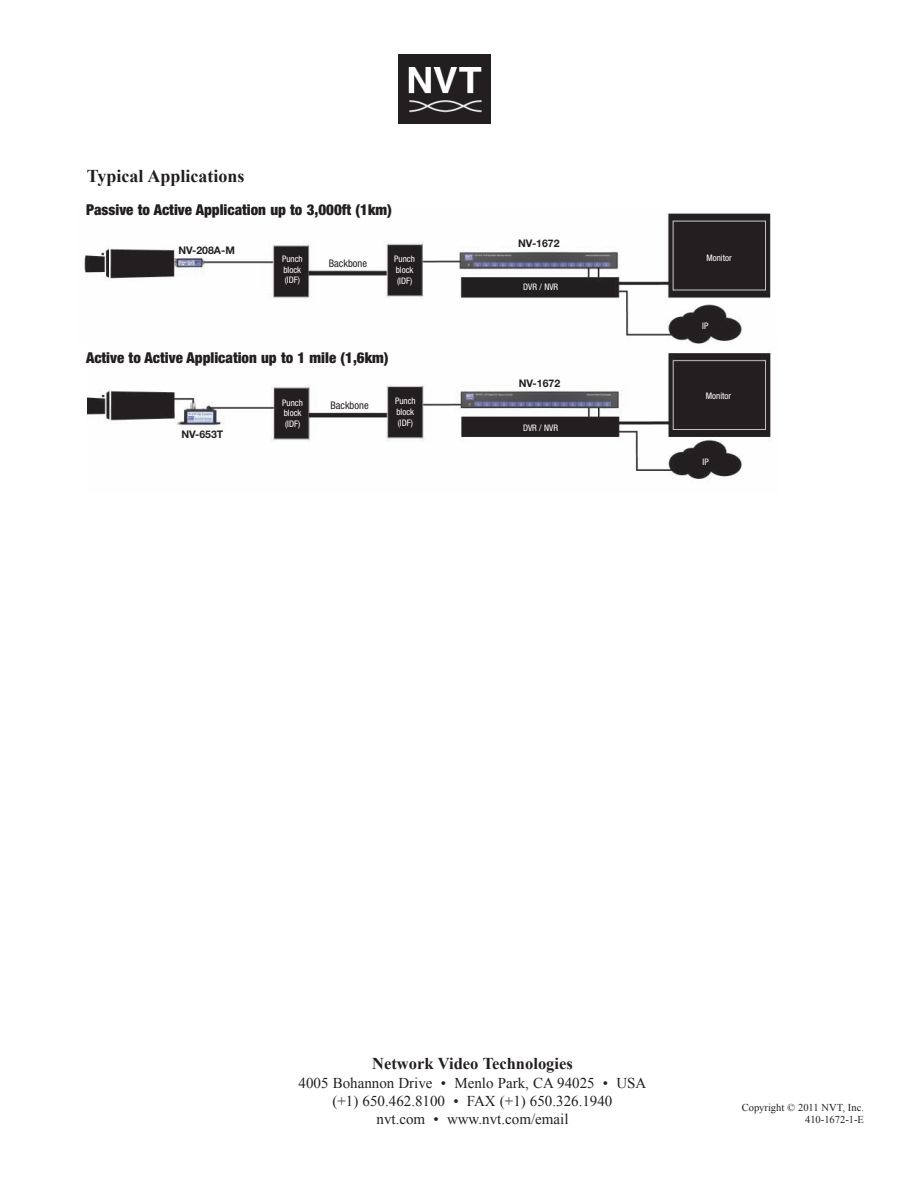
<style>
.page{position:relative;width:918px;height:1188px;background:#fff}
.page>*{position:absolute;margin:0;border:0;box-sizing:border-box;transform-origin:0 0}
.t1{font:700 18px "Times New Roman";color:#231f20}
.t2{font:700 16.5px "Times New Roman";color:#231f20}
.t3{font:15px/18px "Times New Roman";color:#231f20;text-align:center}
.t4{font:900 condensed 15px "Helvetica Neue";color:#231f20}
.t5{font:10.5px/12.6px "Times New Roman";color:#231f20;text-align:right}
.t6{font:700 10.5px "Helvetica Neue";color:#231f20}
.t7{font:condensed 10.5px "Helvetica Neue";color:#231f20}
.t8{font:condensed 9px/10.8px "Helvetica Neue";color:#fff}
</style>
<div class="page">
<img style="left:399px;top:54px;width:92px;height:70px">
<img style="left:87px;top:352px;width:685px;height:127px">
<img style="left:84px;top:213px;width:687px;height:131px">
<p class="t1" style="left:87px;top:166px;width:159px">Typical Applications</p>
<p class="t4" style="left:86px;top:205px;width:307px">Passive to Active Application up to 3,000ft (1km)</p>
<p class="t6" style="left:178px;top:247px;width:58px">NV-208A-M</p>
<p class="t8" style="left:282px;top:254px;width:22px">Punch block (IDF)</p>
<p class="t8" style="left:394px;top:255px;width:22px">Punch block (IDF)</p>
<p class="t7" style="left:329px;top:259px;width:40px">Backbone</p>
<p class="t4" style="left:86px;top:352px;width:304px">Active to Active Application up to 1 mile (1,6km)</p>
<p class="t6" style="left:181px;top:430px;width:44px">NV-653T</p>
<p class="t8" style="left:282px;top:398px;width:22px">Punch block (IDF)</p>
<p class="t7" style="left:330px;top:401px;width:40px">Backbone</p>
<p class="t8" style="left:395px;top:397px;width:22px">Punch block (IDF)</p>
<p class="t6" style="left:518px;top:240px;width:43px">NV-1672</p>
<p class="t8" style="left:523px;top:283px;width:36px">DVR / NVR</p>
<p class="t6" style="left:519px;top:380px;width:43px">NV-1672</p>
<p class="t8" style="left:523px;top:423px;width:36px">DVR / NVR</p>
<p class="t8" style="left:706px;top:253px;width:27px">Monitor</p>
<p class="t8" style="left:702px;top:321px;width:8px">IP</p>
<p class="t8" style="left:706px;top:391px;width:27px">Monitor</p>
<p class="t8" style="left:703px;top:457px;width:8px">IP</p>
<p class="t2" style="left:372px;top:1054px;width:202px">Network Video Technologies</p>
<p class="t3" style="left:299px;top:1074px;width:349px">4005 Bohannon Drive • Menlo Park, CA 94025 • USA (+1) 650.462.8100 • FAX (+1) 650.326.1940<br>nvt.com • www.nvt.com/email</p>
<p class="t5" style="left:742px;top:1101px;width:124px">Copyright © 2011 NVT, Inc.<br>410-1672-1-E</p>
</div>
